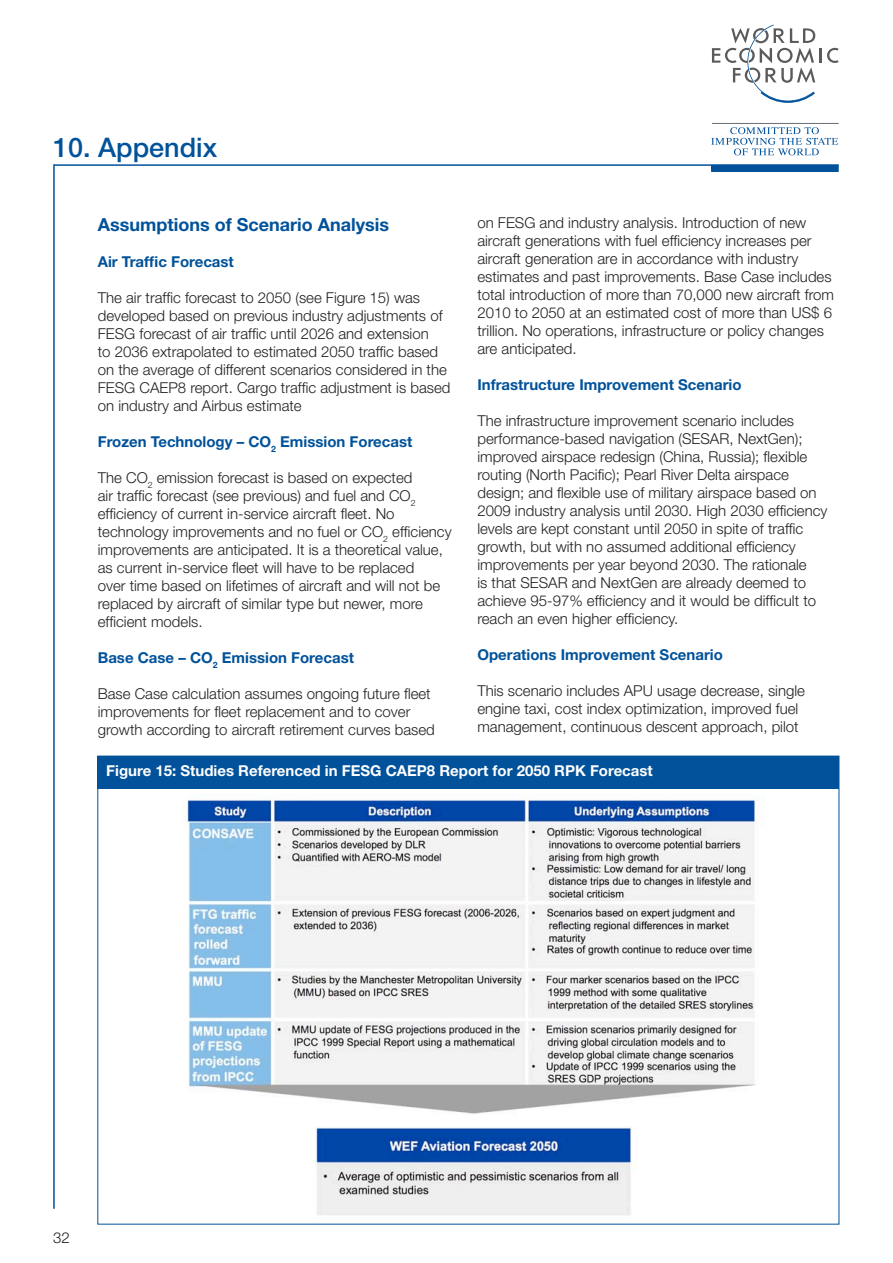
<style>
.page{position:relative;width:893px;height:1263px;background:#fff}
.page>*{position:absolute;margin:0;border:0;box-sizing:border-box;transform-origin:0 0}
.t1{font:500 27px "Helvetica Neue";color:#01529a}
.t2{font:700 18px "Helvetica Neue";color:#01529a}
.t3{font:300 15px/18px "Helvetica Neue";color:#231f20}
.t4{font:700 15px "Helvetica Neue";color:#01529a}
.t5{font:700 15px "Helvetica Neue";color:#fff}
</style>
<div class="page">
<hr style="left:712px;top:123px;width:127px;height:1px;background:#6c6d70">
<svg style="left:711px;top:127px;width:127px;height:28px"></svg>
<hr style="left:819px;top:48px;width:3px;height:15px;background:#5a5a5d">
<svg style="left:827px;top:48px;width:12px;height:15px"></svg>
<svg style="left:712px;top:25px;width:103px;height:78px"></svg>
<hr style="left:54px;top:164px;width:785px;height:2px;background:#01529a">
<div style="left:712px;top:166px;width:126px;height:5px;background:#01529a"></div>
<div style="left:711px;top:165px;width:128px;height:7px;border:2px solid #01529a"></div>
<hr style="left:53px;top:164px;width:2px;height:1045px;background:#01529a">
<img style="left:187px;top:795px;width:570px;height:421px">
<div style="left:98px;top:756px;width:741px;height:33px;background:#01529a"></div>
<h1 class="t1" style="left:53px;top:131px;width:166px">10. Appendix</h1>
<p class="t3" style="left:477px;top:213px;width:358px">on FESG and industry analysis. Introduction of new aircraft generations with fuel efficiency increases per aircraft generation are in accordance with industry estimates and past improvements. Base Case includes total introduction of more than 70,000 new aircraft from 2010 to 2050 at an estimated cost of more than US$ 6 trillion. No operations, infrastructure or policy changes are anticipated.</p>
<p class="t4" style="left:477px;top:375px;width:266px">infrastructure improvement scenario</p>
<p class="t3" style="left:477px;top:411px;width:352px">The infrastructure improvement scenario includes performance-based navigation (SESAR, NextGen); improved airspace redesign (China, Russia); flexible routing (North Pacific); Pearl River Delta airspace design; and flexible use of military airspace based on 2009 industry analysis until 2030. High 2030 efficiency levels are kept constant until 2050 in spite of traffic growth, but with no assumed additional efficiency improvements per year beyond 2030. The rationale<br>is that SESAR and NextGen are already deemed to achieve 95-97% efficiency and it would be difficult to reach an even higher efficiency.</p>
<p class="t4" style="left:477px;top:645px;width:247px">operations improvement scenario</p>
<p class="t3" style="left:477px;top:681px;width:329px">This scenario includes APU usage decrease, single engine taxi, cost index optimization, improved fuel management, continuous descent approach, pilot</p>
<p class="t5" style="left:106px;top:762px;width:548px">figure 15: studies referenced in fesG caeP8 report for 2050 rPK forecast</p>
<p class="t2" style="left:98px;top:213px;width:293px">assumptions of scenario analysis</p>
<p class="t4" style="left:98px;top:252px;width:138px">air traffic forecast</p>
<p class="t3" style="left:98px;top:288px;width:354px">The air traffic forecast to 2050 (see Figure 15) was developed based on previous industry adjustments of FESG forecast of air traffic until 2026 and extension<br>to 2036 extrapolated to estimated 2050 traffic based on the average of different scenarios considered in the FESG CAEP8 report. Cargo traffic adjustment is based on industry and Airbus estimate</p>
<p class="t4" style="left:98px;top:432px;width:316px">frozen technology – co<sub>2</sub> emission forecast</p>
<p class="t3" style="left:98px;top:468px;width:355px">The CO<sub>2</sub> emission forecast is based on expected<br>air traffic forecast (see previous) and fuel and CO<sub>2 </sub>efficiency of current in-service aircraft fleet. No technology improvements and no fuel or CO<sub>2</sub> efficiency improvements are anticipated. It is a theoretical value, as current in-service fleet will have to be replaced<br>over time based on lifetimes of aircraft and will not be replaced by aircraft of similar type but newer, more efficient models.</p>
<p class="t4" style="left:98px;top:648px;width:258px">base case – co<sub>2</sub> emission forecast</p>
<p class="t3" style="left:98px;top:684px;width:339px">Base Case calculation assumes ongoing future fleet improvements for fleet replacement and to cover growth according to aircraft retirement curves based</p>
<p class="t3" style="left:53px;top:1228px;width:18px">32</p>
</div>
